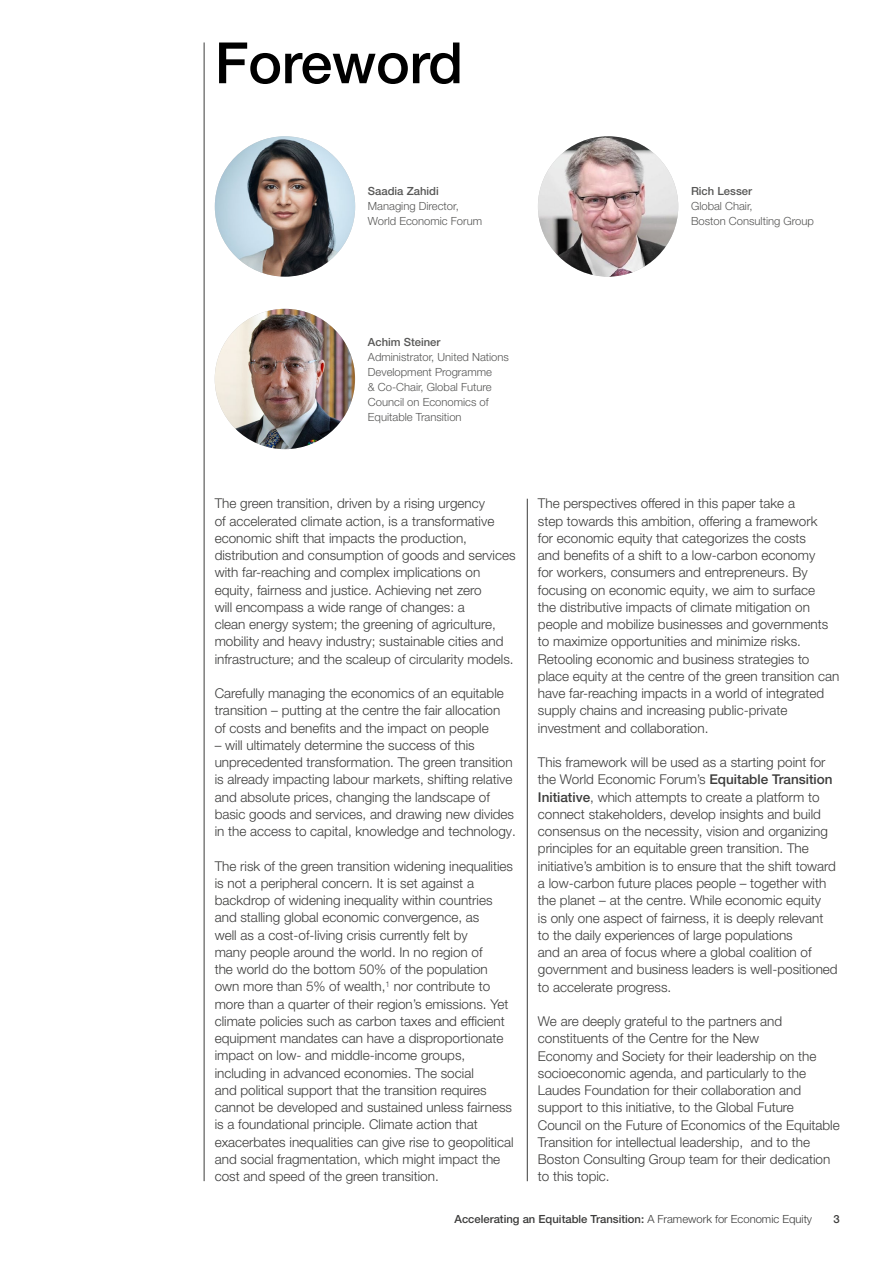
<style>
.page{position:relative;width:893px;height:1263px;background:#fff}
.page>*{position:absolute;margin:0;border:0;box-sizing:border-box;transform-origin:0 0}
.t1{font:500 57px "Helvetica Neue LT Pro";letter-spacing:-.005em;color:#000}
.t2{font:300 13.5px/17.2px "Helvetica Neue LT Pro";color:#3c3c3b}
.t3{font:300 11.25px/15px "Helvetica Neue LT Pro";color:#575756}
.t4{font:500 11.25px "Helvetica Neue LT Pro";color:#3c3c3b}
.t5{font:500 11.25px "Helvetica Neue LT Pro";color:#575756}
.s1{font-weight:500}
.s2{font-weight:300}
</style>
<div class="page">
<hr style="left:204px;top:42px;width:1px;height:1139px;background:#3c3c3b">
<hr style="left:527px;top:499px;width:1px;height:682px;background:#3c3c3b">
<img style="left:538px;top:136px;width:140px;height:141px;border-radius:70px">
<img style="left:215px;top:136px;width:140px;height:141px;border-radius:70px">
<img style="left:215px;top:309px;width:140px;height:140px;border-radius:70px">
<h1 class="t1" style="left:215px;top:29px;width:250px">Foreword</h1>
<p class="t5" style="left:368px;top:185px;width:72px">Saadia Zahidi</p>
<p class="t3" style="left:368px;top:199px;width:116px">Managing Director,<br>World Economic Forum</p>
<p class="t5" style="left:691px;top:185px;width:63px">Rich Lesser</p>
<p class="t3" style="left:691px;top:199px;width:124px">Global Chair,<br>Boston Consulting Group</p>
<p class="t5" style="left:368px;top:335px;width:74px">Achim Steiner</p>
<p class="t3" style="left:368px;top:349px;width:143px">Administrator, United Nations<br>Development Programme<br>&amp; Co-Chair, Global Future<br>Council on Economics of<br>Equitable Transition</p>
<p class="t2" style="left:215px;top:495px;width:302px">The green transition, driven by a rising urgency<br>of accelerated climate action, is a transformative economic shift that impacts the production, distribution and consumption of goods and services with far-reaching and complex implications on equity, fairness and justice. Achieving net zero<br>will encompass a wide range of changes: a<br>clean energy system; the greening of agriculture, mobility and heavy industry; sustainable cities and infrastructure; and the scaleup of circularity models.</p>
<p class="t2" style="left:215px;top:684px;width:291px">Carefully managing the economics of an equitable transition – putting at the centre the fair allocation of costs and benefits and the impact on people</p>
<p class="t2" style="left:215px;top:736px;width:303px">– will ultimately determine the success of this unprecedented transformation. The green transition is already impacting labour markets, shifting relative and absolute prices, changing the landscape of basic goods and services, and drawing new divides in the access to capital, knowledge and technology.</p>
<p class="t2" style="left:215px;top:857px;width:300px">The risk of the green transition widening inequalities is not a peripheral concern. It is set against a backdrop of widening inequality within countries and stalling global economic convergence, as<br>well as a cost-of-living crisis currently felt by<br>many people around the world. In no region of<br>the world do the bottom 50% of the population own more than 5% of wealth,<sup>1</sup> nor contribute to more than a quarter of their region’s emissions. Yet climate policies such as carbon taxes and efficient equipment mandates can have a disproportionate impact on low- and middle-income groups, including in advanced economies. The social<br>and political support that the transition requires cannot be developed and sustained unless fairness is a foundational principle. Climate action that exacerbates inequalities can give rise to geopolitical and social fragmentation, which might impact the cost and speed of the green transition.</p>
<p class="t2" style="left:538px;top:495px;width:303px">The perspectives offered in this paper take a<br>step towards this ambition, offering a framework<br>for economic equity that categorizes the costs<br>and benefits of a shift to a low-carbon economy<br>for workers, consumers and entrepreneurs. By focusing on economic equity, we aim to surface<br>the distributive impacts of climate mitigation on people and mobilize businesses and governments to maximize opportunities and minimize risks.<br>Retooling economic and business strategies to place equity at the centre of the green transition can have far-reaching impacts in a world of integrated supply chains and increasing public-private investment and collaboration.</p>
<p class="t2" style="left:538px;top:753px;width:301px">This framework will be used as a starting point for the World Economic Forum’s <span class="s1">Equitable Transition Initiative</span>, which attempts to create a platform to connect stakeholders, develop insights and build consensus on the necessity, vision and organizing principles for an equitable green transition. The initiative’s ambition is to ensure that the shift toward a low-carbon future places people – together with the planet – at the centre. While economic equity<br>is only one aspect of fairness, it is deeply relevant to the daily experiences of large populations<br>and an area of focus where a global coalition of government and business leaders is well-positioned to accelerate progress.</p>
<p class="t2" style="left:538px;top:1012px;width:303px">We are deeply grateful to the partners and constituents of the Centre for the New<br>Economy and Society for their leadership on the socioeconomic agenda, and particularly to the Laudes Foundation for their collaboration and support to this initiative, to the Global Future Council on the Future of Economics of the Equitable Transition for intellectual leadership, and to the Boston Consulting Group team for their dedication to this topic.</p>
<p class="t4" style="left:454px;top:1212px;width:359px">Accelerating an Equitable Transition: <span class="s2">A Framework for Economic Equity</span></p>
<p class="t4" style="left:834px;top:1212px;width:8px">3</p>
</div>
